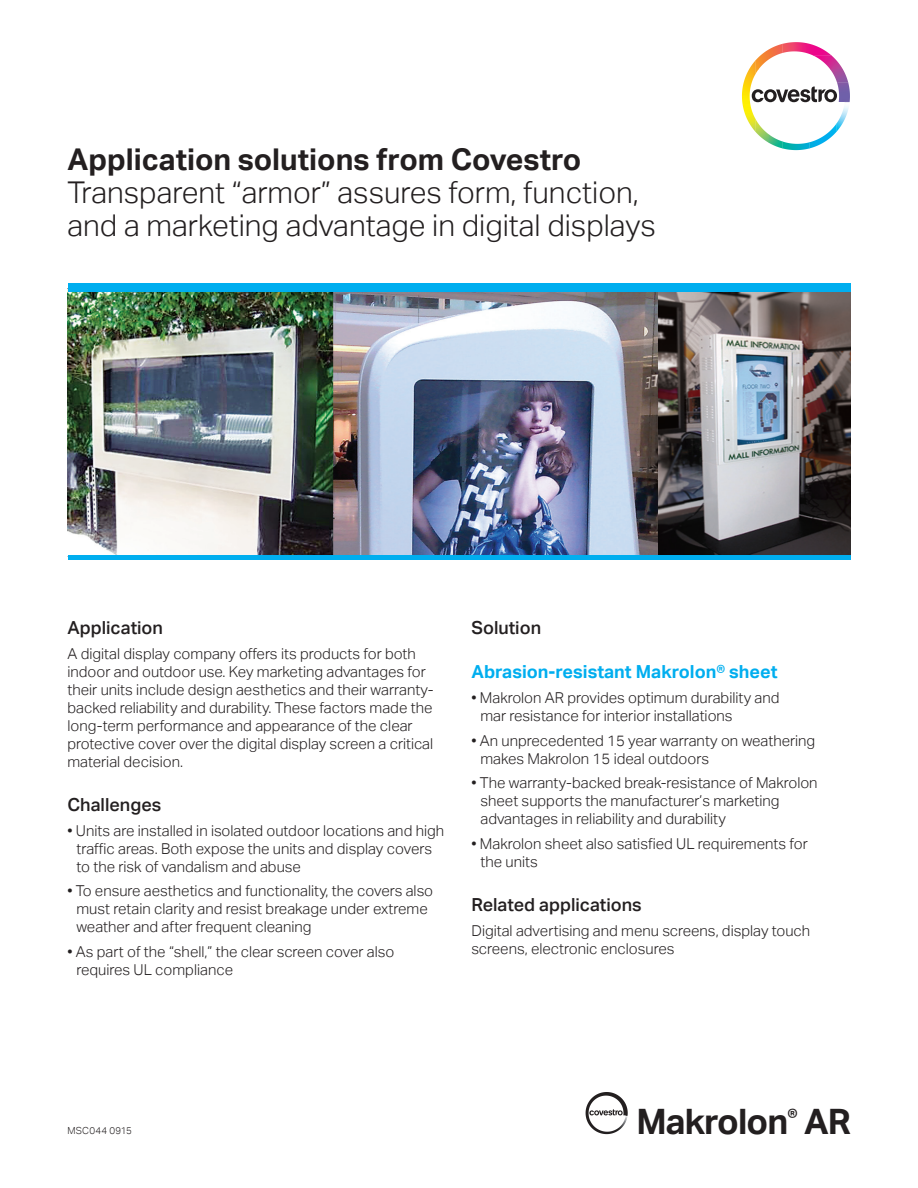
<style>
.page{position:relative;width:918px;height:1188px;background:#fff}
.page>*{position:absolute;margin:0;border:0;box-sizing:border-box;transform-origin:0 0}
.t1{font:700 35.25px "Aktiv Grotesk";letter-spacing:-.025em;color:#231f20}
.t2{font:300 30px/33px "Aktiv Grotesk";color:#231f20}
.t3{font:700 30px "Aktiv Grotesk";color:#231f20}
.t4{font:500 18px "Aktiv Grotesk";color:#231f20}
.t5{font:700 18px "Aktiv Grotesk";color:#00aeef}
.t6{font:300 15px/18px "Aktiv Grotesk";color:#231f20}
.t7{font:300 9.75px "Aktiv Grotesk";letter-spacing:.025em;color:#231f20}
</style>
<div class="page">
<img style="left:68px;top:292px;width:782px;height:263px">
<div style="left:68px;top:284px;width:782px;height:8px;background:#00aeef"></div>
<svg style="left:752px;top:87px;width:85px;height:15px"></svg>
<img style="left:755px;top:44px;width:27px;height:25px">
<img style="left:782px;top:42px;width:49px;height:14px">
<img style="left:742px;top:61px;width:13px;height:37px">
<img style="left:813px;top:55px;width:30px;height:14px">
<svg style="left:755px;top:69px;width:4px;height:5px"></svg>
<img style="left:830px;top:69px;width:18px;height:13px">
<img style="left:837px;top:82px;width:13px;height:20px">
<img style="left:755px;top:119px;width:14px;height:24px">
<img style="left:769px;top:134px;width:13px;height:14px">
<img style="left:810px;top:124px;width:26px;height:24px">
<img style="left:782px;top:141px;width:28px;height:9px">
<div style="left:68px;top:555px;width:782px;height:5px;background:#00aeef"></div>
<svg style="left:606px;top:1109px;width:17px;height:6px"></svg>
<img style="left:586px;top:1092px;width:20px;height:39px">
<h2 class="t3" style="left:68px;top:142px;width:515px">Application solutions from Covestro</h2>
<h2 class="t2" style="left:68px;top:176px;width:590px">Transparent “armor” assures form, function, and a marketing advantage in digital displays</h2>
<p class="t4" style="left:68px;top:617px;width:97px">Application</p>
<p class="t6" style="left:68px;top:644px;width:368px">A digital display company offers its products for both indoor and outdoor use. Key marketing advantages for their units include design aesthetics and their warranty&shy;backed reliability and durability. These factors made the long-term performance and appearance of the clear protective cover over the digital display screen a critical material decision.</p>
<p class="t4" style="left:68px;top:794px;width:95px">Challenges</p>
<p class="t6" style="left:76px;top:821px;width:369px;text-indent:-9px">• Units are installed in isolated outdoor locations and high traffic areas. Both expose the units and display covers to the risk of vandalism and abuse</p>
<p class="t6" style="left:76px;top:882px;width:358px;text-indent:-9px">• To ensure aesthetics and functionality, the covers also must retain clarity and resist breakage under extreme weather and after frequent cleaning</p>
<p class="t6" style="left:76px;top:943px;width:319px;text-indent:-9px">• As part of the “shell,” the clear screen cover also requires UL compliance</p>
<p class="t4" style="left:471px;top:617px;width:71px">Solution</p>
<p class="t5" style="left:471px;top:661px;width:308px">Abrasion-resistant Makrolon® sheet</p>
<p class="t6" style="left:480px;top:689px;width:301px;text-indent:-9px">• Makrolon AR provides optimum durability and mar resistance for interior installations</p>
<p class="t6" style="left:480px;top:731px;width:336px;text-indent:-9px">• An unprecedented 15 year warranty on weathering makes Makrolon 15 ideal outdoors</p>
<p class="t6" style="left:480px;top:774px;width:339px;text-indent:-9px">• The warranty-backed break-resistance of Makrolon sheet supports the manufacturer’s marketing advantages in reliability and durability</p>
<p class="t6" style="left:480px;top:835px;width:329px;text-indent:-9px">• Makrolon sheet also satisfied UL requirements for the units</p>
<p class="t4" style="left:471px;top:895px;width:172px">Related applications</p>
<p class="t6" style="left:471px;top:922px;width:340px">Digital advertising and menu screens, display touch screens, electronic enclosures</p>
<p class="t7" style="left:68px;top:1125px;width:66px">MSC044 0915</p>
<h1 class="t1" style="left:637px;top:1102px;width:216px">Makrolon<sup>®</sup> AR</h1>
</div>
